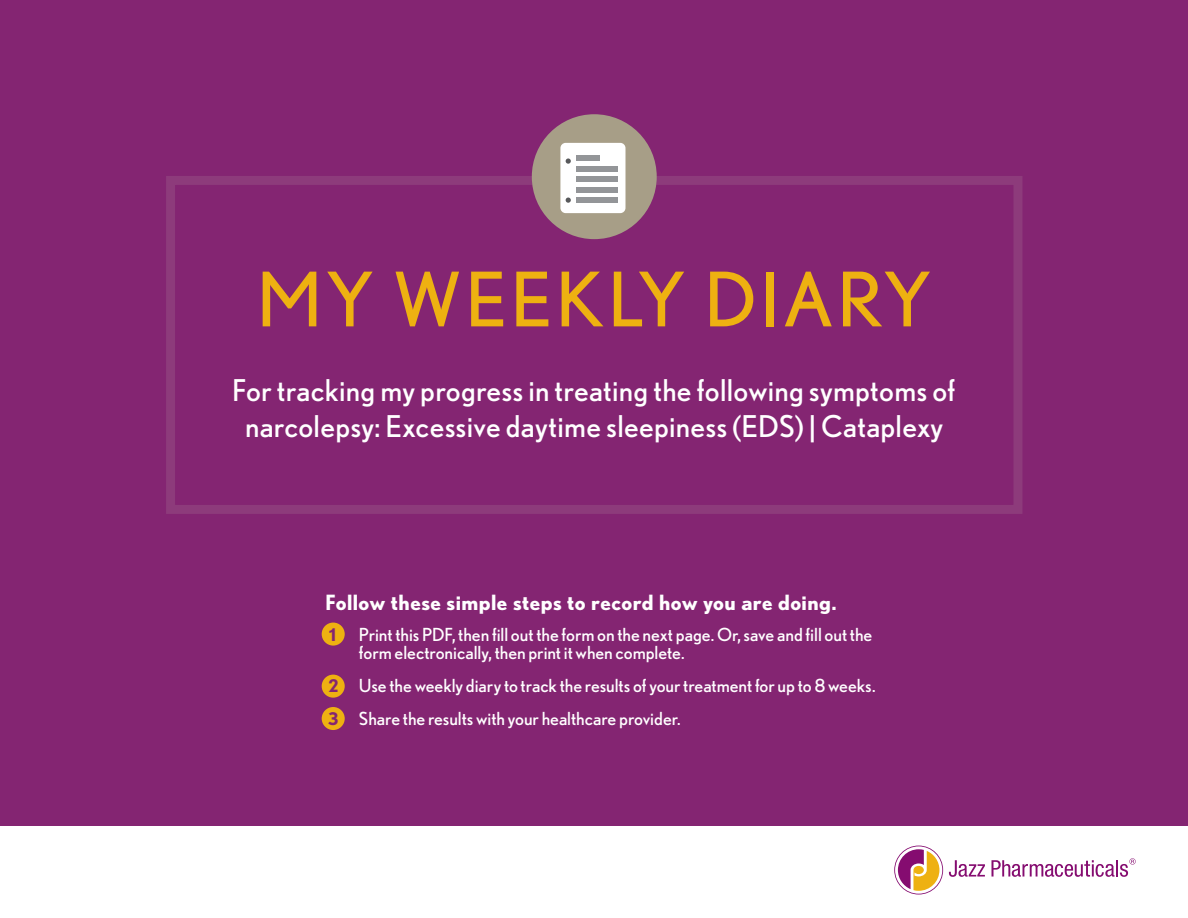
<style>
.page{position:relative;width:1188px;height:918px;background:#fff}
.page>*{position:absolute;margin:0;border:0;box-sizing:border-box;transform-origin:0 0}
.t1{font:75px "Nobel";letter-spacing:.05em;color:#eeb111}
.t2{font:30px/36px "Nobel";letter-spacing:.01em;color:#fff;text-align:center}
.t3{font:700 21px "Nobel";letter-spacing:.02em;color:#fff}
.t4{font:18px/18px "Nobel";color:#fff}
.t5{font:700 17.4px/32.5px "Nobel";color:#842572}
</style>
<div class="page">
<div style="left:0;top:0;width:1188px;height:826px;background:#842572"></div>
<div style="left:322px;top:623px;width:23px;height:23px;background:#eeb111;border-radius:50%"></div>
<div style="left:322px;top:675px;width:23px;height:23px;background:#eeb111;border-radius:50%"></div>
<div style="left:322px;top:707px;width:23px;height:23px;background:#eeb111;border-radius:50%"></div>
<div style="left:166px;top:176px;width:856px;height:338px;border:9px solid #8d3b7b"></div>
<div style="left:532px;top:114px;width:125px;height:125px;background:#a79e87;border-radius:50%"></div>
<div style="left:560px;top:143px;width:65px;height:70px;background:#fff;border-radius:5px"></div>
<svg style="left:566px;top:158px;width:5px;height:6px"></svg>
<svg style="left:566px;top:198px;width:5px;height:5px"></svg>
<div style="left:576px;top:156px;width:23px;height:5px;background:#939598"></div>
<div style="left:576px;top:166px;width:42px;height:5px;background:#939598"></div>
<div style="left:576px;top:177px;width:42px;height:5px;background:#939598"></div>
<div style="left:576px;top:187px;width:42px;height:5px;background:#939598"></div>
<div style="left:576px;top:198px;width:42px;height:5px;background:#939598"></div>
<svg style="left:949px;top:860px;width:36px;height:17px"></svg>
<svg style="left:894px;top:846px;width:49px;height:49px"></svg>
<svg style="left:992px;top:858px;width:144px;height:19px"></svg>
<h1 class="t1" style="left:257px;top:256px;width:676px">MY WEEKLY DIARY</h1>
<h2 class="t2" style="left:232px;top:372px;width:725px">For tracking my progress in treating the following symptoms of narcolepsy: Excessive daytime sleepiness (EDS) | Cataplexy</h2>
<p class="t3" style="left:325px;top:589px;width:513px">Follow these simple steps to record how you are doing.</p>
<p class="t4" style="left:359px;top:625px;width:515px">Print this PDF, then fill out the form on the next page. Or, save and fill out the form electronically, then print it when complete.</p>
<p class="t4" style="left:359px;top:669px;width:518px;line-height:33px">Use the weekly diary to track the results of your treatment for up to 8 weeks.<br>Share the results with your healthcare provider.</p>
<p class="t5" style="left:329px;top:618px;width:8px">1</p>
<p class="t5" style="left:328px;top:669px;width:12px">2<br>3</p>
</div>
